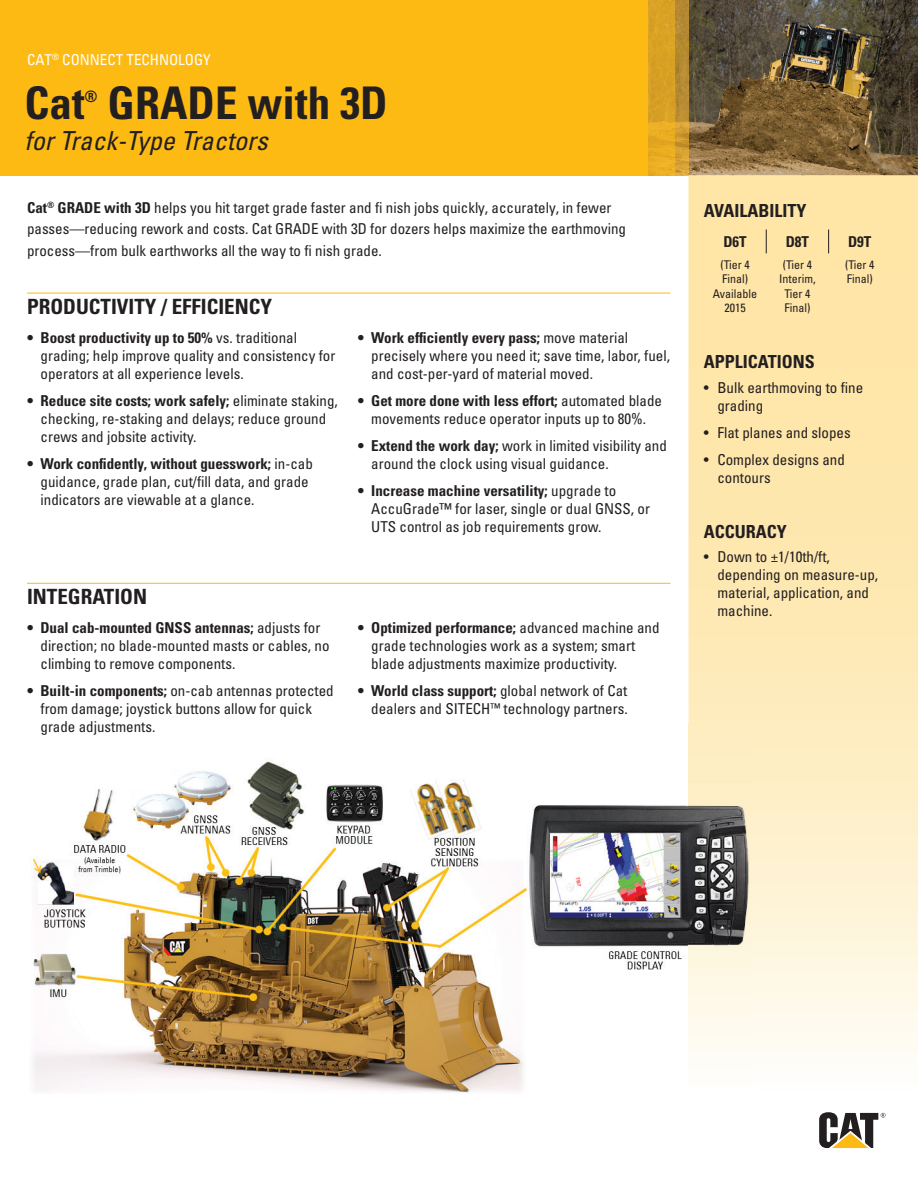
<style>
.page{position:relative;width:918px;height:1188px;background:#fff}
.page>*{position:absolute;margin:0;border:0;box-sizing:border-box;transform-origin:0 0}
.t1{font:700 condensed 45px "Univers LT Std";color:#231f20}
.t2{font:italic condensed 26.25px "Univers";color:#231f20}
.t3{font:700 condensed 21px "Univers";color:#231f20}
.t4{font:700 condensed 18px "Univers";color:#231f20}
.t5{font:700 condensed 15.75px "Univers LT Std";color:#231f20}
.t6{font:condensed 15px/18px "Univers";color:#231f20}
.t7{font:condensed 15px "Univers";color:#fff}
.t8{font:700 condensed 15px "Univers";color:#231f20}
.t9{font:condensed 12px/14.4px "Univers";color:#231f20;text-align:center}
.s1{font-family:"Univers"}
.s2{font-family:"Univers LT Std";font-weight:700}
.s3{font-family:"Univers LT Std"}
.s4{font-weight:700}
.s5{font-size:12px}
</style>
<div class="page">
<img style="left:688px;top:0;width:230px;height:176px">
<div style="left:0;top:0;width:649px;height:176px;background:#fcba13"></div>
<img style="left:649px;top:0;width:39px;height:176px">
<svg style="left:819px;top:1112px;width:66px;height:36px"></svg>
<svg style="left:688px;top:176px;width:230px;height:876px;background:#feeab9"></svg>
<hr style="left:27px;top:583px;width:643px;height:1px;background:#fcba13">
<svg style="left:766px;top:230px;width:1px;height:23px"></svg>
<svg style="left:828px;top:230px;width:1px;height:23px"></svg>
<hr style="left:27px;top:293px;width:643px;height:1px;background:#fcba13">
<img style="left:32px;top:723px;width:720px;height:370px">
<p class="t7" style="left:27px;top:50px;width:185px">CAT<sup>®</sup> CONNECT TECHNOLOGY</p>
<h1 class="t1" style="left:25px;top:75px;width:62px"><span class="s1">C</span>at</h1>
<p class="t5" style="left:85px;top:87px;width:15px">®</p>
<h1 class="t1" style="left:108px;top:75px;width:281px">GRADE with 3D</h1>
<h2 class="t2" style="left:25px;top:124px;width:245px">for Track-Type Tractors</h2>
<p class="t6" style="left:27px;top:196px;width:601px;line-height:21.6px"><span class="s2">Cat</span><sup>®</sup> <span class="s2">GRADE with 3D</span> help<span class="s3">s</span> you hit target grade faster and fi nish jobs quickly, accurately, in fewer passes—reducing rework and costs. Cat G<span class="s3">RADE with</span> 3D for dozers helps maximize the earthmoving process—from bulk earthworks all the way to fi nish grade.</p>
<h3 class="t3" style="left:27px;top:293px;width:247px">PRODUCTIVITY / EFFICIENCY</h3>
<p class="t6" style="left:41px;top:328px;width:296px;text-indent:-14px"><span class="s4">• Boost productivity up to 50%</span> vs. traditional grading; help improve quality and consistency for operators at all experience levels.</p>
<p class="t6" style="left:41px;top:391px;width:299px;text-indent:-14px"><span class="s4">• Reduce site costs; work safely;</span> eliminate staking, checking, re-staking and delays; reduce ground crews and jobsite activity.</p>
<p class="t6" style="left:41px;top:454px;width:274px;text-indent:-14px"><span class="s4">• Work confidently, without guesswork;</span> in-cab guidance, grade plan, cut/fill data, and grade indicators are viewable at a glance.</p>
<p class="t6" style="left:371px;top:328px;width:300px;text-indent:-13px"><span class="s4">• Work efficiently every pass;</span> move material precisely where you need it; save time, labor, fuel, and cost-per-yard of material moved.</p>
<p class="t6" style="left:358px;top:391px;width:306px;text-align:center"><span class="s4">• Get more done with less effort;</span> automated blade movements reduce operator inputs up to 80%.</p>
<p class="t6" style="left:371px;top:436px;width:297px;text-indent:-13px"><span class="s4">• Extend the work day;</span> work in limited visibility and around the clock using visual guidance.</p>
<p class="t6" style="left:371px;top:481px;width:280px;text-indent:-13px"><span class="s4">• Increase machine versatility;</span> upgrade to<br>AccuGrade™ for laser, single or dual GNSS, or<br>UTS control as job requirements grow.</p>
<h3 class="t3" style="left:27px;top:584px;width:122px">INTEGRATION</h3>
<p class="t6" style="left:40px;top:618px;width:291px;text-indent:-14px"><span class="s4">• Dual cab-mounted GNSS antennas;</span> adjusts for direction; no blade-mounted masts or cables, no climbing to remove components.</p>
<p class="t6" style="left:40px;top:681px;width:295px;text-indent:-14px"><span class="s4">• Built-in components;</span> on-cab antennas protected from damage; joystick buttons allow for quick grade adjustments.</p>
<p class="t6" style="left:371px;top:618px;width:290px;text-indent:-13px"><span class="s4">• Optimized performance;</span> advanced machine and grade technologies work as a system; smart blade adjustments maximize productivity.</p>
<p class="t6" style="left:358px;top:681px;width:272px;text-align:right"><span class="s4">• World class support;</span> global network of Cat dealers and SITECH<span class="s5">™</span> technology partners.</p>
<p class="t4" style="left:704px;top:199px;width:104px">AVAILABILITY</p>
<p class="t8" style="left:723px;top:233px;width:25px">D6T</p>
<p class="t8" style="left:786px;top:233px;width:25px">D8T</p>
<p class="t8" style="left:848px;top:233px;width:25px">D9T</p>
<p class="t9" style="left:713px;top:257px;width:46px">(Tier 4<br>Final)<br>Available<br>2015</p>
<p class="t9" style="left:779px;top:257px;width:38px">(Tier 4<br>Interim,<br>Tier 4<br>Final)</p>
<p class="t9" style="left:845px;top:257px;width:31px;text-align:left">(Tier 4<br>Final)</p>
<p class="t4" style="left:704px;top:351px;width:112px">APPLICATIONS</p>
<p class="t6" style="left:717px;top:378px;width:147px;text-indent:-14px">• Bulk earthmoving to fine grading</p>
<p class="t6" style="left:704px;top:423px;width:148px">• Flat planes and slopes</p>
<p class="t6" style="left:717px;top:450px;width:129px;text-indent:-14px">• Complex designs and contours</p>
<p class="t4" style="left:704px;top:520px;width:85px">ACCURACY</p>
<p class="t6" style="left:717px;top:548px;width:162px;text-indent:-14px">• Down to ±1/10th/ft, depending on measure-up, material, application, and machine.</p>
</div>
